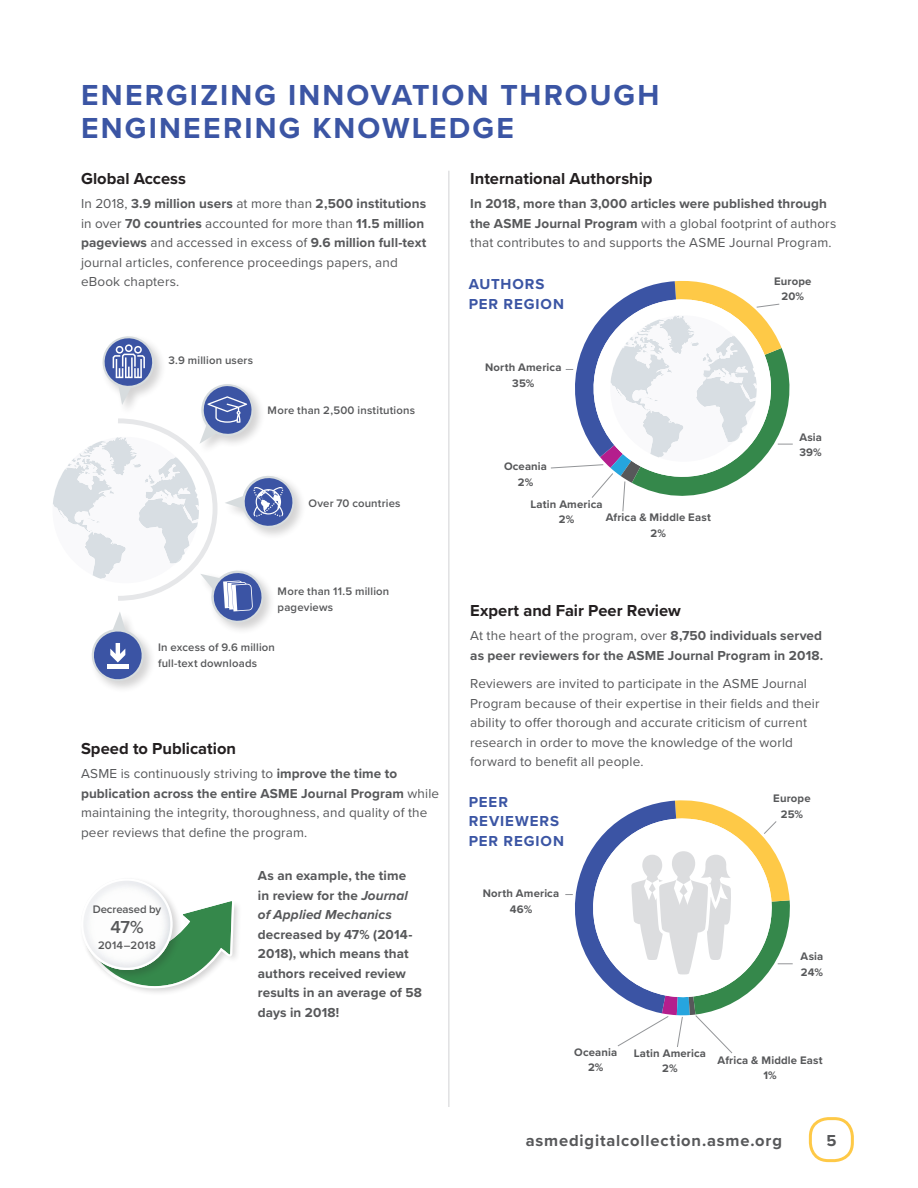
<style>
.page{position:relative;width:918px;height:1188px;background:#fff}
.page>*{position:absolute;margin:0;border:0;box-sizing:border-box;transform-origin:0 0}
.Title__Header_1{font:700 30px/33px "Proxima Nova";letter-spacing:.07em;color:#3b55a4}
.body{font:600 18px "Proxima Nova";color:#57585a}
.SubHeads__header_2{font:700 16.5px "Proxima Nova";color:#231f20}
.t1{font:700 16.5px "Proxima Nova";letter-spacing:.05em;color:#57585a}
.SubHeads__header_2-2{font:700 15px/19.5px "Proxima Nova";letter-spacing:.06em;color:#3b55a4}
.body-2{font:700 15px/19.5px "Proxima Nova";letter-spacing:.06em;color:#3b55a4}
.body-3{font:13.5px/19.5px "Proxima Nova";letter-spacing:.01em;color:#57585a}
.body-4{font:700 13.5px/19.5px "Proxima Nova";letter-spacing:.01em;color:#57585a}
.body-5{font:700 11.25px/15.6px "Proxima Nova";letter-spacing:.015em;color:#57585a;text-align:center}
.body-6{font:600 11.25px/15.6px "Proxima Nova";letter-spacing:.015em;color:#57585a}
.body-7{font:600 11.25px "Proxima Nova";letter-spacing:-.005em;color:#57585a}
.s1{font-weight:700}
.s2{font-style:italic}
.s3{font-weight:400}
</style>
<div class="page">
<div style="left:84px;top:899px;width:158px;height:97px;background:#231f20;opacity:.2"></div>
<svg style="left:84px;top:881px;width:150px;height:110px"></svg>
<hr style="left:448px;top:171px;width:1px;height:936px;background:#d1d2d4">
<svg style="left:551px;top:281px;width:242px;height:231px"></svg>
<div style="left:224px;top:473px;width:83px;height:68px;background:#231f20;opacity:.2"></div>
<div style="left:89px;top:610px;width:68px;height:84px;background:#231f20;opacity:.2"></div>
<svg style="left:53px;top:336px;width:244px;height:349px"></svg>
<svg style="left:565px;top:800px;width:228px;height:254px"></svg>
<div style="left:809px;top:1117px;width:45px;height:45px;border:3px solid #fec947;border-radius:18px"></div>
<p class="Title__Header_1" style="left:81px;top:78px;width:580px">ENERGIZING INNOVATION THROUGH<br>ENGINEERING KNOWLEDGE</p>
<p class="SubHeads__header_2" style="left:81px;top:166px;width:106px">Global Access</p>
<p class="body-3" style="left:81px;top:193px;width:347px">In 2018, <span class="s1">3.9 million users</span> at more than <span class="s1">2,500 institutions </span>in over <span class="s1">70 countries</span> accounted for more than <span class="s1">11.5 million pageviews</span> and accessed in excess of <span class="s1">9.6 million full-text </span>journal articles, conference proceedings papers, and eBook chapters.</p>
<p class="body-6" style="left:168px;top:352px;width:86px">3.9 million users</p>
<p class="body-6" style="left:268px;top:402px;width:149px">More than 2,500 institutions</p>
<p class="body-6" style="left:309px;top:495px;width:93px">Over 70 countries</p>
<p class="body-6" style="left:278px;top:583px;width:113px">More than 11.5 million pageviews</p>
<p class="body-6" style="left:158px;top:639px;width:118px">In excess of 9.6 million full-text downloads</p>
<p class="SubHeads__header_2" style="left:81px;top:736px;width:157px">Speed to Publication</p>
<p class="body-3" style="left:81px;top:763px;width:360px">ASME is continuously striving to <span class="s1">improve the time to publication across the entire ASME Journal Program</span> while maintaining the integrity, thoroughness, and quality of the peer reviews that define the program.</p>
<p class="body-7" style="left:93px;top:901px;width:70px">Decreased by</p>
<p class="body" style="left:110px;top:913px;width:35px">47%</p>
<p class="body-6" style="left:98px;top:938px;width:59px">2014–2018</p>
<p class="body-4" style="left:258px;top:866px;width:166px">As an example, the time<br>in review for the <span class="s2">Journal of Applied Mechanics </span>decreased by 47% (2014-<br>2018), which means that authors received review results in an average of 58 days in 2018!</p>
<p class="SubHeads__header_2" style="left:470px;top:166px;width:184px">International Authorship</p>
<p class="body-3" style="left:470px;top:193px;width:368px"><span class="s1">In 2018, more than 3,000 articles were published through the ASME Journal Program</span> with a global footprint of authors that contributes to and supports the ASME Journal Program.</p>
<p class="body-2" style="left:469px;top:274px;width:97px">AUTHORS<br>PER REGION</p>
<p class="body-5" style="left:774px;top:273px;width:39px">Europe<br>20%</p>
<p class="body-5" style="left:485px;top:360px;width:78px">North America<br>35%</p>
<p class="body-5" style="left:504px;top:458px;width:45px">Oceania<br>2%</p>
<p class="body-5" style="left:530px;top:496px;width:74px">Latin America<br>2%</p>
<p class="body-5" style="left:606px;top:510px;width:107px">Africa &amp; Middle East<br>2%</p>
<p class="body-5" style="left:799px;top:429px;width:24px;text-align:left">Asia<br>39%</p>
<p class="SubHeads__header_2" style="left:470px;top:598px;width:212px">Expert and Fair Peer Review</p>
<p class="body-4" style="left:470px;top:625px;width:355px"><span class="s3">At the heart of the program, over</span> 8,750 individuals served as peer reviewers for the ASME Journal Program in 2018.</p>
<p class="body-3" style="left:470px;top:673px;width:351px">Reviewers are invited to participate in the ASME Journal Program because of their expertise in their fields and their ability to offer thorough and accurate criticism of current research in order to move the knowledge of the world forward to benefit all people.</p>
<p class="SubHeads__header_2-2" style="left:469px;top:792px;width:97px">PEER<br>REVIEWERS<br>PER REGION</p>
<p class="body-5" style="left:773px;top:790px;width:39px">Europe<br>25%</p>
<p class="body-5" style="left:483px;top:886px;width:78px">North America<br>46%</p>
<p class="body-5" style="left:801px;top:949px;width:24px;text-align:left">Asia<br>24%</p>
<p class="body-5" style="left:574px;top:1044px;width:45px">Oceania<br>2%</p>
<p class="body-5" style="left:718px;top:1052px;width:107px">Africa &amp; Middle East<br>1%</p>
<p class="body-5" style="left:634px;top:1045px;width:74px">Latin America<br>2%</p>
<p class="t1" style="left:526px;top:1128px;width:258px">asmedigitalcollection.asme.org</p>
<p class="t1" style="left:826px;top:1128px;width:12px">5</p>
</div>
